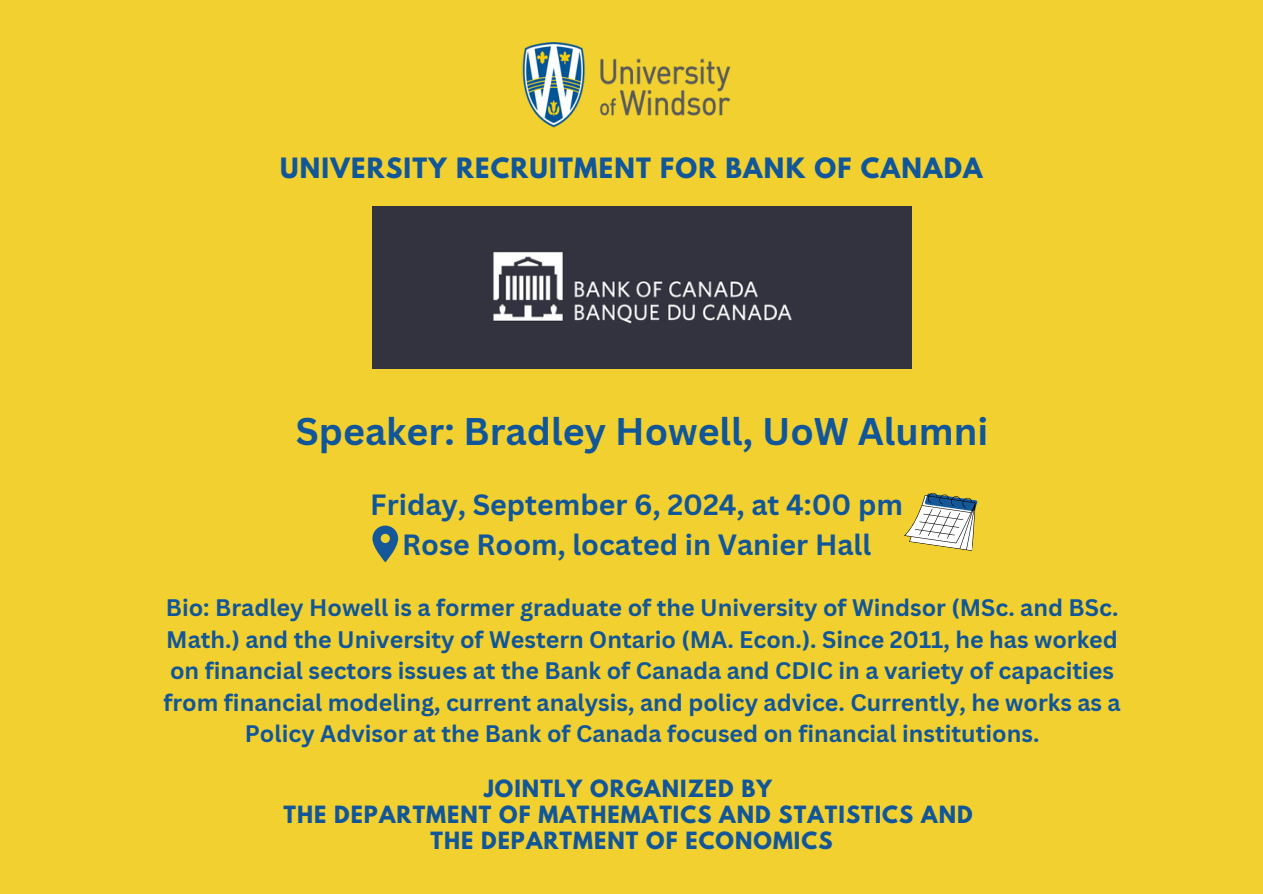
<style>
.page{position:relative;width:1263px;height:894px;background:#fff}
.page>*{position:absolute;margin:0;border:0;box-sizing:border-box;transform-origin:0 0}
.t1{font:700 37.5px "Canva Sans";color:#115699}
.t2{font:700 28.5px/39.3px "Canva Sans";color:#115699;text-align:center}
.t3{font:700 24.75px "League Spartan";letter-spacing:.05em;color:#115699}
.t4{font:700 23.25px/31.5px "Canva Sans";color:#115699;text-align:center}
.t5{font:700 21px "League Spartan";letter-spacing:.05em;color:#115699}
</style>
<div class="page">
<div style="left:0;top:0;width:1263px;height:893px;background:#f1d030"></div>
<img style="left:522px;top:42px;width:209px;height:86px">
<img style="left:372px;top:206px;width:539px;height:162px">
<svg style="left:904px;top:493px;width:74px;height:58px"></svg>
<svg style="left:372px;top:525px;width:26px;height:37px"></svg>
<h3 class="t3" style="left:280px;top:155px;width:704px">UNIVERSITY RECRUITMENT FOR BANK OF CANADA</h3>
<h4 class="t1" style="left:296px;top:405px;width:694px">Speaker: Bradley Howell, UoW Alumni</h4>
<p class="t2" style="left:370px;top:484px;width:534px">Friday, September 6, 2024, at 4:00 pm<br>Rose Room, located in Vanier Hall</p>
<p class="t4" style="left:163px;top:591px;width:959px">Bio: Bradley Howell is a former graduate of the University of Windsor (MSc. and BSc.<br>Math.) and the University of Western Ontario (MA. Econ.). Since 2011, he has worked on financial sectors issues at the Bank of Canada and CDIC in a variety of capacities from financial modeling, current analysis, and policy advice. Currently, he works as a Policy Advisor at the Bank of Canada focused on financial institutions.</p>
<h1 class="t5" style="left:484px;top:778px;width:290px">JOINTLY ORGANIZED BY</h1>
<h2 class="t5" style="left:283px;top:804px;width:691px">THE DEPARTMENT OF MATHEMATICS AND STATISTICS AND</h2>
<p class="t5" style="left:430px;top:830px;width:403px">THE DEPARTMENT OF ECONOMICS</p>
</div>
